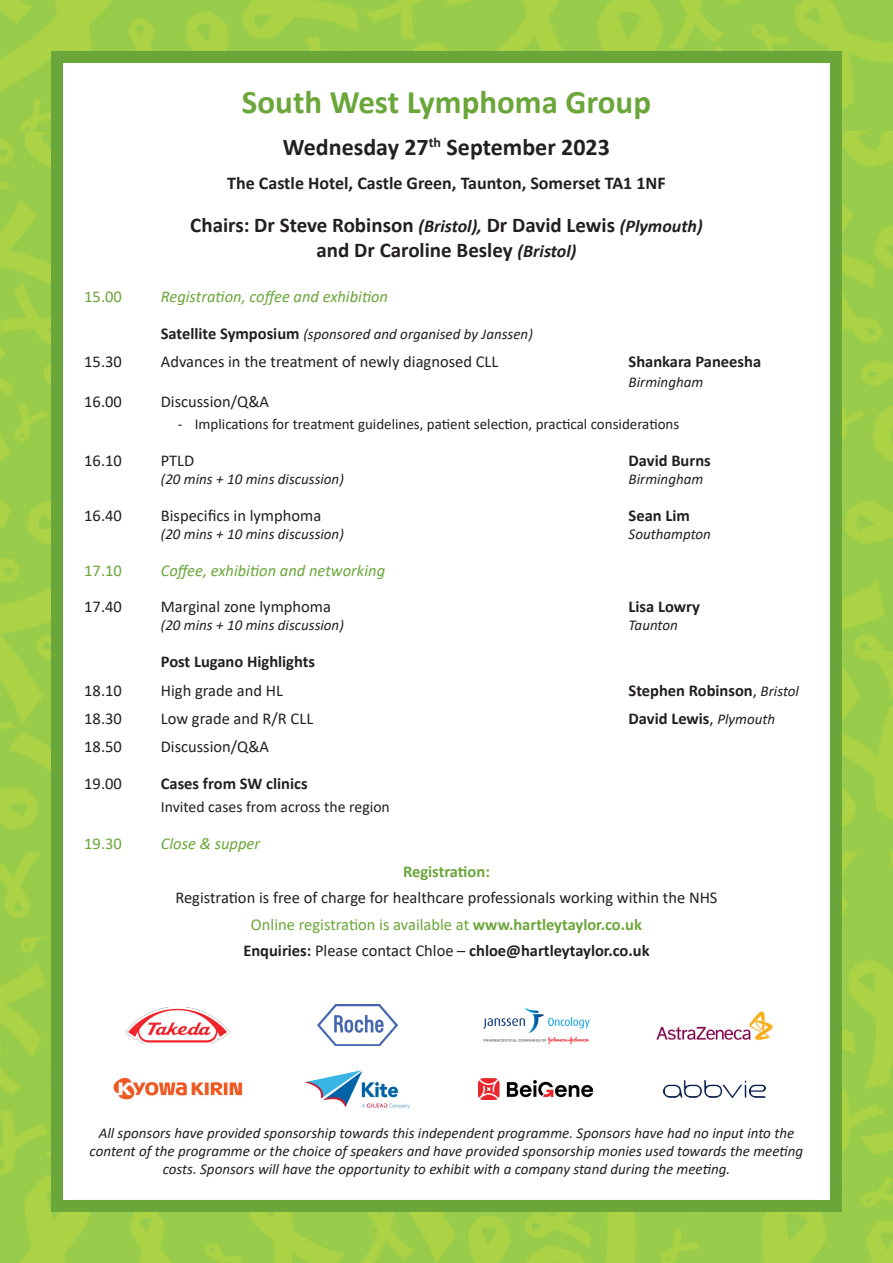
<style>
.page{position:relative;width:893px;height:1263px;background:#fff}
.page>*{position:absolute;margin:0;border:0;box-sizing:border-box;transform-origin:0 0}
.t1{font:700 33px "Calibri";color:#6ba63a}
.t2{font:700 24px "Calibri";color:#231f20}
.t3{font:700 21px/25.2px "Calibri";color:#231f20;text-align:center}
.t4{font:700 18px "Calibri";color:#231f20}
.t5{font:16.5px "Calibri";color:#231f20}
.t6{font:700 16.5px "Calibri";color:#231f20}
.t7{font:italic 16.5px "Calibri";color:#6ba63a}
.t8{font:16.5px "Calibri";color:#6ba63a}
.t9{font:700 16.5px "Calibri";color:#6ba63a}
.t10{font:15.75px "Calibri";color:#231f20}
.t11{font:italic 15px/18px "Calibri";color:#231f20;text-align:center}
.t12{font:15px "Calibri";color:#231f20}
.s1{font-style:italic;font-size:18px}
.s2{font-weight:700;font-style:normal;font-size:16.5px}
.s3{font-weight:400}
.s4{font-weight:400;font-style:italic;font-size:15px}
.s5{font-weight:700}
</style>
<div class="page">
<img style="left:0;top:0;width:893px;height:133px">
<img style="left:842px;top:132px;width:51px;height:806px">
<img style="left:0;top:133px;width:51px;height:805px">
<img style="left:0;top:938px;width:893px;height:325px">
<div style="left:57px;top:57px;width:779px;height:1149px;background:#fff"></div>
<img style="left:125px;top:1007px;width:106px;height:36px">
<img style="left:317px;top:1004px;width:80px;height:42px">
<img style="left:483px;top:1007px;width:107px;height:38px">
<img style="left:656px;top:1011px;width:117px;height:29px">
<img style="left:113px;top:1077px;width:130px;height:23px">
<img style="left:304px;top:1070px;width:106px;height:39px">
<img style="left:479px;top:1078px;width:114px;height:22px">
<img style="left:663px;top:1080px;width:102px;height:18px">
<div style="left:51px;top:51px;width:791px;height:1161px;border:12px solid #6ba63a"></div>
<p class="t1" style="left:242px;top:79px;width:411px">South West Lymphoma Group</p>
<p class="t2" style="left:283px;top:130px;width:328px">Wednesday 27<sup>th</sup> September 2023</p>
<p class="t4" style="left:227px;top:171px;width:440px">The Castle Hotel, Castle Green, Taunton, Somerset TA1 1NF</p>
<p class="t3" style="left:190px;top:212px;width:514px">Chairs: Dr Steve Robinson <span class="s1">(Bristol),</span> Dr David Lewis <span class="s1">(Plymouth) </span>and Dr Caroline Besley <span class="s1">(Bristol)</span></p>
<p class="t8" style="left:84px;top:285px;width:39px">15.00</p>
<p class="t7" style="left:161px;top:285px;width:229px">Registration, coffee and exhibition</p>
<p class="t11" style="left:161px;top:324px;width:374px"><span class="s2">Satellite Symposium</span> (sponsored and organised by Janssen)</p>
<p class="t5" style="left:84px;top:350px;width:39px">15.30</p>
<p class="t5" style="left:161px;top:350px;width:339px">Advances in the treatment of newly diagnosed CLL</p>
<p class="t6" style="left:629px;top:350px;width:134px">Shankara Paneesha</p>
<p class="t11" style="left:629px;top:372px;width:76px">Birmingham</p>
<p class="t5" style="left:84px;top:390px;width:39px">16.00</p>
<p class="t5" style="left:161px;top:390px;width:110px">Discussion/Q&amp;A</p>
<p class="t12" style="left:178px;top:414px;width:503px">- Implications for treatment guidelines, patient selection, practical considerations</p>
<p class="t5" style="left:84px;top:449px;width:39px">16.10</p>
<p class="t5" style="left:161px;top:449px;width:35px">PTLD</p>
<p class="t6" style="left:629px;top:449px;width:84px">David Burns</p>
<p class="t11" style="left:161px;top:469px;width:185px">(20 mins + 10 mins discussion)</p>
<p class="t11" style="left:629px;top:469px;width:76px">Birmingham</p>
<p class="t5" style="left:84px;top:504px;width:39px">16.40</p>
<p class="t5" style="left:161px;top:504px;width:162px">Bispecifics in lymphoma</p>
<p class="t6" style="left:629px;top:504px;width:63px">Sean Lim</p>
<p class="t11" style="left:161px;top:524px;width:185px">(20 mins + 10 mins discussion)</p>
<p class="t11" style="left:629px;top:524px;width:84px">Southampton</p>
<p class="t8" style="left:84px;top:559px;width:39px">17.10</p>
<p class="t7" style="left:161px;top:559px;width:226px">Coffee, exhibition and networking</p>
<p class="t5" style="left:84px;top:595px;width:39px">17.40</p>
<p class="t5" style="left:161px;top:595px;width:172px">Marginal zone lymphoma</p>
<p class="t6" style="left:629px;top:595px;width:73px">Lisa Lowry</p>
<p class="t11" style="left:161px;top:616px;width:185px">(20 mins + 10 mins discussion)</p>
<p class="t11" style="left:629px;top:616px;width:51px">Taunton</p>
<p class="t6" style="left:161px;top:650px;width:156px">Post Lugano Highlights</p>
<p class="t5" style="left:84px;top:678px;width:39px">18.10</p>
<p class="t5" style="left:161px;top:678px;width:124px">High grade and HL</p>
<p class="t6" style="left:629px;top:678px;width:172px">Stephen Robinson<span class="s3">,</span> <span class="s4">Bristol</span></p>
<p class="t5" style="left:84px;top:707px;width:39px">18.30</p>
<p class="t5" style="left:161px;top:707px;width:154px">Low grade and R/R CLL</p>
<p class="t6" style="left:629px;top:707px;width:148px">David Lewis<span class="s3">,</span> <span class="s4">Plymouth</span></p>
<p class="t5" style="left:84px;top:735px;width:39px">18.50</p>
<p class="t5" style="left:161px;top:735px;width:110px">Discussion/Q&amp;A</p>
<p class="t5" style="left:84px;top:772px;width:39px">19.00</p>
<p class="t6" style="left:161px;top:772px;width:148px">Cases from SW clinics</p>
<p class="t10" style="left:161px;top:796px;width:231px">Invited cases from across the region</p>
<p class="t8" style="left:84px;top:832px;width:39px">19.30</p>
<p class="t7" style="left:161px;top:832px;width:101px">Close &amp; supper</p>
<p class="t9" style="left:403px;top:860px;width:88px">Registration:</p>
<p class="t5" style="left:175px;top:886px;width:544px">Registration is free of charge for healthcare professionals working within the NHS</p>
<p class="t8" style="left:251px;top:913px;width:392px">Online registration is available at <span class="s5">www.hartleytaylor.co.uk</span></p>
<p class="t6" style="left:243px;top:938px;width:408px">Enquiries: <span class="s3">Please contact Chloe –</span> chloe@hartleytaylor.co.uk</p>
<p class="t11" style="left:90px;top:1123px;width:715px">All sponsors have provided sponsorship towards this independent programme. Sponsors have had no input into the content of the programme or the choice of speakers and have provided sponsorship monies used towards the meeting costs. Sponsors will have the opportunity to exhibit with a company stand during the meeting.</p>
</div>
